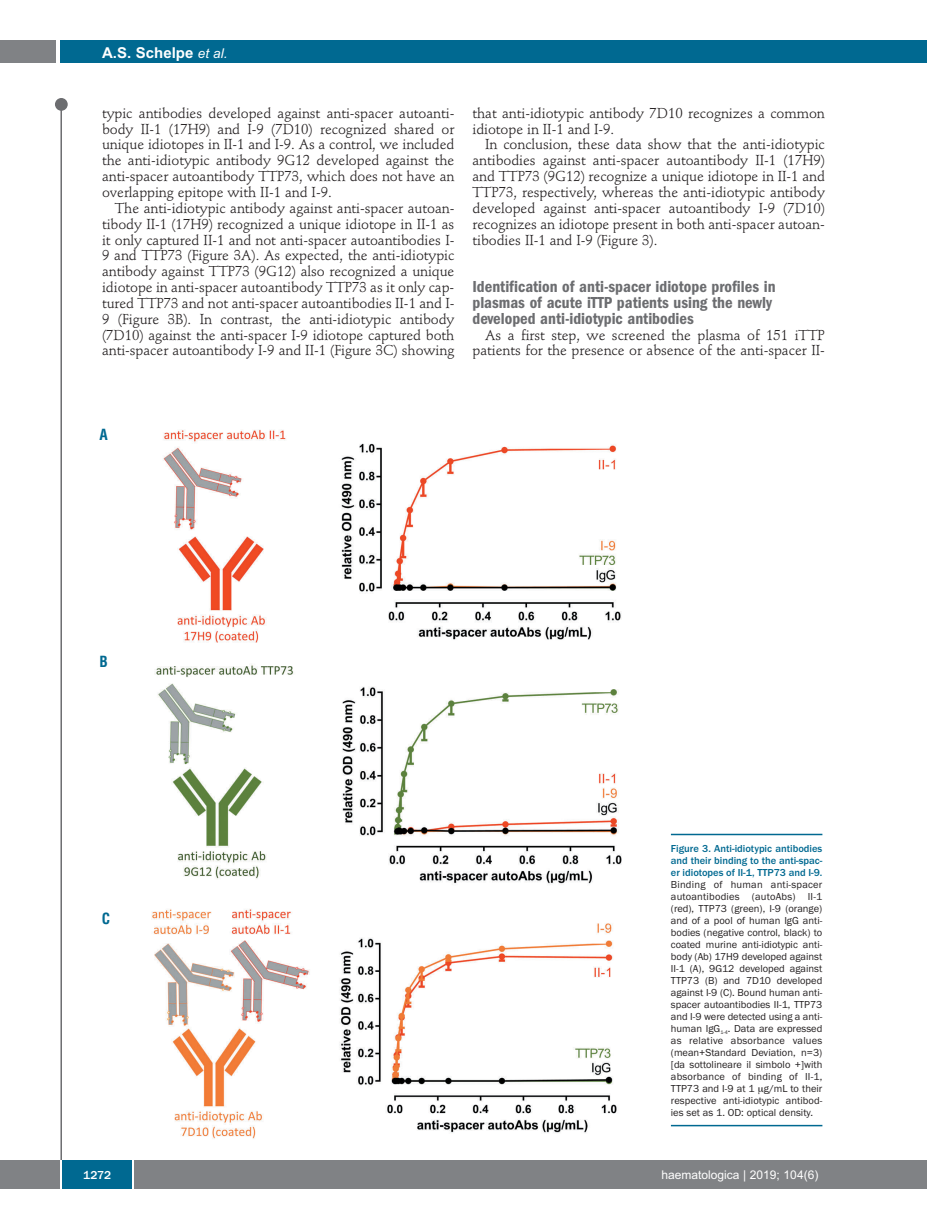
<style>
.page{position:relative;width:927px;height:1225px;background:#fff}
.page>*{position:absolute;margin:0;border:0;box-sizing:border-box;transform-origin:0 0}
.t1{font:600 condensed 16.5px/15.9px "Franklin Gothic";color:#6c6d70}
.t2{font:700 15px "Arial";color:#fff}
.t3{font:700 condensed 15px "Helvetica";color:#006991}
.t4{font:14.25px/15.9px "Stempel Schneidler";letter-spacing:-.005em;color:#231f20;text-align:justify}
.t5{font:12px "Arial";color:#fff}
.t6{font:500 12px "Franklin Gothic";color:#fff}
.t7{font:10.5px/12px "Franklin Gothic";color:#231f20;text-align:justify}
.t8{font:500 10.5px/12px "Franklin Gothic";color:#006991;text-align:justify}
.s1{font-weight:400;font-style:italic;font-size:13.5px}
</style>
<div class="page">
<div style="left:911px;top:40px;width:16px;height:22px;background:#006991"></div>
<div style="left:910px;top:1160px;width:17px;height:28px;background:#808285"></div>
<div style="left:55px;top:98px;width:13px;height:13px;background:#6c6d70;border-radius:50%"></div>
<hr style="left:60px;top:101px;width:2px;height:1061px;background:#6c6d70">
<div style="left:60px;top:40px;width:852px;height:22px;background:#006991"></div>
<div style="left:0;top:40px;width:56px;height:22px;background:#808285"></div>
<div style="left:0;top:1160px;width:911px;height:28px;background:#808285"></div>
<div style="left:62px;top:1160px;width:71px;height:28px;background:#006991"></div>
<hr style="left:60px;top:1160px;width:2px;height:28px;background:#fff">
<svg style="left:133px;top:1160px;width:1px;height:28px"></svg>
<img style="left:152px;top:429px;width:470px;height:710px">
<hr style="left:671px;top:833px;width:151px;height:2px;background:#006991">
<hr style="left:671px;top:1124px;width:151px;height:2px;background:#006991">
<p class="t2" style="left:102px;top:44px;width:127px">A.S. Schelpe <span class="s1">et al.</span></p>
<p class="t4" style="left:102px;top:106px;width:354px">typic antibodies developed against anti-spacer autoanti&shy;body II-1 (17H9) and I-9 (7D10) recognized shared or unique idiotopes in II-1 and I-9. As a control, we included the anti-idiotypic antibody 9G12 developed against the anti-spacer autoantibody TTP73, which does not have an overlapping epitope with II-1 and I-9.</p>
<p class="t4" style="left:102px;top:201px;width:354px;text-indent:13px">The anti-idiotypic antibody against anti-spacer autoan&shy;tibody II-1 (17H9) recognized a unique idiotope in II-1 as it only captured II-1 and not anti-spacer autoantibodies I-9 and TTP73 (Figure 3A). As expected, the anti-idiotypic antibody against TTP73 (9G12) also recognized a unique idiotope in anti-spacer autoantibody TTP73 as it only cap&shy;tured TTP73 and not anti-spacer autoantibodies II-1 and I-9 (Figure 3B). In contrast, the anti-idiotypic antibody (7D10) against the anti-spacer I-9 idiotope captured both anti-spacer autoantibody I-9 and II-1 (Figure 3C) showing</p>
<p class="t4" style="left:472px;top:106px;width:354px">that anti-idiotypic antibody 7D10 recognizes a common idiotope in II-1 and I-9.</p>
<p class="t4" style="left:472px;top:138px;width:354px;text-indent:13px">In conclusion, these data show that the anti-idiotypic antibodies against anti-spacer autoantibody II-1 (17H9) and TTP73 (9G12) recognize a unique idiotope in II-1 and TTP73, respectively, whereas the anti-idiotypic antibody developed against anti-spacer autoantibody I-9 (7D10) recognizes an idiotope present in both anti-spacer autoan&shy;tibodies II-1 and I-9 (Figure 3).</p>
<p class="t1" style="left:472px;top:280px;width:305px">Identification of anti-spacer idiotope profiles in plasmas of acute iTTP patients using the newly developed anti-idiotypic antibodies</p>
<p class="t4" style="left:472px;top:328px;width:354px;text-align:right">As a first step, we screened the plasma of 151 iTTP patients for the presence or absence of the anti-spacer II-</p>
<p class="t3" style="left:100px;top:426px;width:10px">A</p>
<p class="t3" style="left:100px;top:653px;width:10px">B</p>
<p class="t3" style="left:102px;top:909px;width:10px">C</p>
<p class="t8" style="left:671px;top:842px;width:153px">Figure 3. Anti-idiotypic antibodies and their binding to the anti-spac&shy;er idiotopes of II-1, TTP73 and I-9.</p>
<p class="t7" style="left:671px;top:878px;width:153px">Binding of human anti-spacer autoantibodies (autoAbs) II-1 (red), TTP73 (green), I-9 (orange) and of a pool of human IgG anti&shy;bodies (negative control, black) to coated murine anti-idiotypic anti&shy;body (Ab) 17H9 developed against II-1 (A), 9G12 developed against TTP73 (B) and 7D10 developed against I-9 (C). Bound human anti&shy;spacer autoantibodies II-1, TTP73 and I-9 were detected using a anti&shy;human IgG<sub>1-4</sub>. Data are expressed as relative absorbance values (mean+Standard Deviation, n=3) [da sottolineare il simbolo +]with absorbance of binding of II-1, TTP73 and I-9 at 1 g/mL to their respective anti-idiotypic antibod&shy;ies set as 1. OD: optical density.</p>
<p class="t6" style="left:83px;top:1167px;width:29px">1272</p>
<p class="t5" style="left:661px;top:1167px;width:158px">haematologica | 2019; 104(6)</p>
</div>
